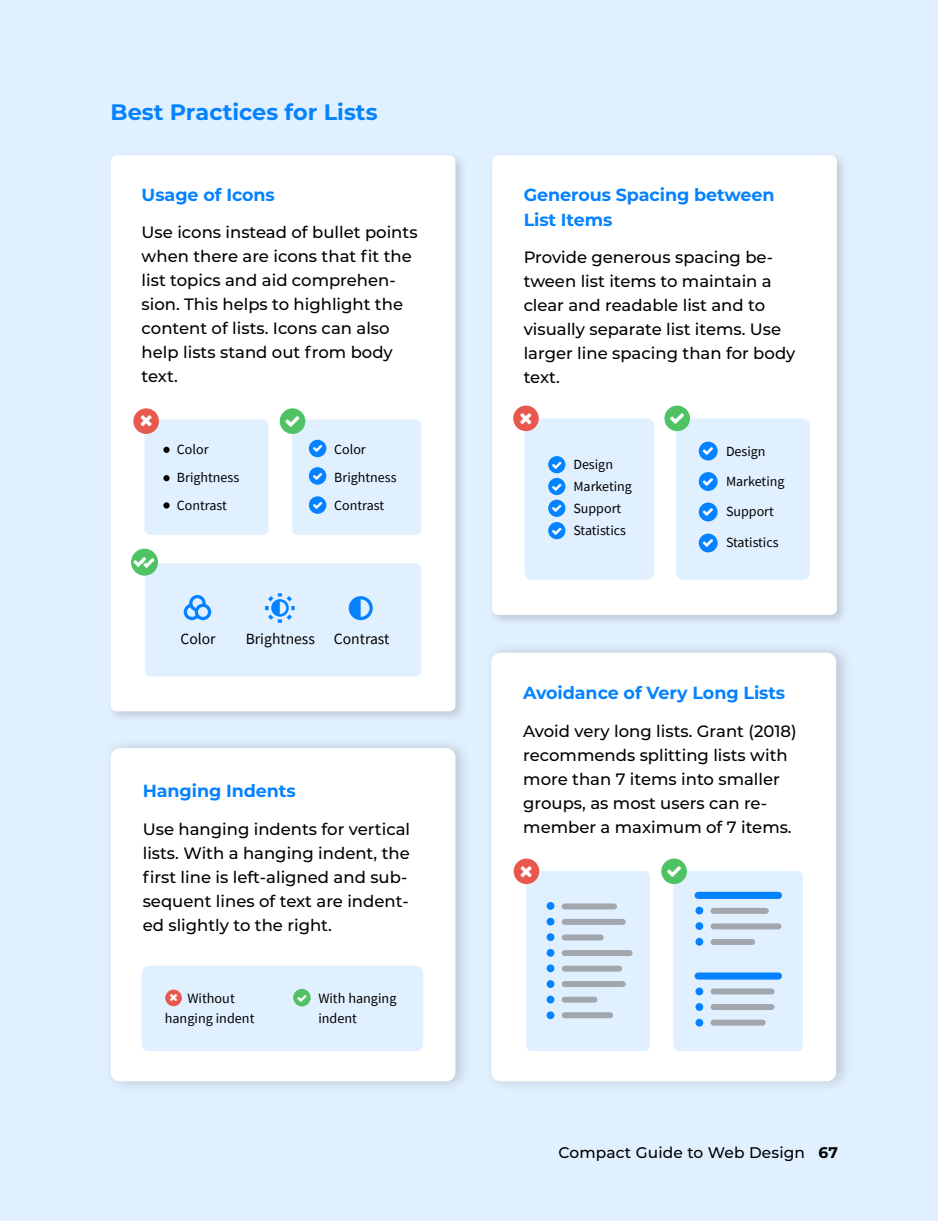
<style>
.page{position:relative;width:938px;height:1221px;background:#e1f0ff}
.page>*{position:absolute;margin:0;border:0;box-sizing:border-box;transform-origin:0 0}
.Nebenüberschrift{font:700 22.4px "Montserrat";color:#0582ff}
.Überschrift_Card{font:700 17.5px/24.8px "Montserrat";letter-spacing:-.005em;color:#0582ff}
.Fließtext_Cards{font:500 16.45px/24px "Montserrat";color:#000}
.Abbildungstext{font:15.58px "Source Sans Pro";color:#000}
.Seitentitel_Fusszeil{font:500 15.4px "Montserrat";letter-spacing:.01em;color:#000}
.Seitenzahl_rechts{font:700 15.4px "Montserrat";color:#000}
.Kreise_mit_Zahlen{font:14.17px/19.8px "Source Sans Pro";color:#000;text-align:center}
.Fließtext{font:14px "Source Sans Pro";color:#000}
.Abbildungstext-2{font:14px "Source Sans Pro";color:#000}
</style>
<div class="page">
<div style="left:488px;top:151px;width:361px;height:476px;background:#000;opacity:.16"></div>
<div style="left:492px;top:155px;width:345px;height:460px;background:#fff;border-radius:6px"></div>
<div style="left:106px;top:151px;width:361px;height:572px;background:#000;opacity:.16"></div>
<div style="left:111px;top:155px;width:344px;height:556px;background:#fff;border-radius:6px"></div>
<div style="left:483px;top:640px;width:370px;height:453px;background:#000;opacity:.18"></div>
<div style="left:491px;top:653px;width:345px;height:428px;background:#fff;border-radius:9px"></div>
<div style="left:102px;top:736px;width:370px;height:358px;background:#000;opacity:.18"></div>
<div style="left:111px;top:748px;width:344px;height:333px;background:#fff;border-radius:9px"></div>
<div style="left:144px;top:419px;width:124px;height:116px;background:#e1f0ff;border-radius:6px"></div>
<div style="left:292px;top:419px;width:129px;height:116px;background:#e1f0ff;border-radius:6px"></div>
<div style="left:309px;top:440px;width:17px;height:17px;background:#0582ff;border-radius:50%"></div>
<div style="left:309px;top:467px;width:17px;height:18px;background:#0582ff;border-radius:50%"></div>
<div style="left:309px;top:496px;width:17px;height:18px;background:#0582ff;border-radius:50%"></div>
<div style="left:133px;top:408px;width:26px;height:26px;background:#e8584d;border-radius:50%"></div>
<div style="left:163px;top:447px;width:7px;height:6px;background:#000;border-radius:50%"></div>
<div style="left:163px;top:475px;width:7px;height:6px;background:#000;border-radius:50%"></div>
<div style="left:163px;top:502px;width:7px;height:6px;background:#000;border-radius:50%"></div>
<div style="left:145px;top:563px;width:276px;height:113px;background:#e1f0ff;border-radius:6px"></div>
<div style="left:131px;top:549px;width:27px;height:27px;background:#4fc263;border-radius:50%"></div>
<svg style="left:349px;top:596px;width:24px;height:24px"></svg>
<svg style="left:184px;top:595px;width:27px;height:25px"></svg>
<svg style="left:265px;top:593px;width:29px;height:30px"></svg>
<div style="left:142px;top:966px;width:281px;height:85px;background:#e1f0ff;border-radius:7px"></div>
<div style="left:293px;top:989px;width:18px;height:17px;background:#4fc263;border-radius:50%"></div>
<div style="left:165px;top:989px;width:17px;height:17px;background:#e8584d;border-radius:50%"></div>
<div style="left:280px;top:408px;width:25px;height:26px;background:#4fc263;border-radius:50%"></div>
<div style="left:525px;top:418px;width:129px;height:162px;background:#e1f0ff;border-radius:7px"></div>
<div style="left:675px;top:418px;width:135px;height:162px;background:#e1f0ff;border-radius:7px"></div>
<div style="left:698px;top:442px;width:19px;height:18px;background:#0582ff;border-radius:50%"></div>
<div style="left:698px;top:472px;width:19px;height:19px;background:#0582ff;border-radius:50%"></div>
<div style="left:698px;top:503px;width:19px;height:18px;background:#0582ff;border-radius:50%"></div>
<div style="left:513px;top:406px;width:26px;height:25px;background:#e8584d;border-radius:50%"></div>
<div style="left:664px;top:406px;width:26px;height:25px;background:#4fc263;border-radius:50%"></div>
<div style="left:698px;top:534px;width:19px;height:18px;background:#0582ff;border-radius:50%"></div>
<div style="left:548px;top:456px;width:17px;height:17px;background:#0582ff;border-radius:50%"></div>
<div style="left:548px;top:478px;width:17px;height:17px;background:#0582ff;border-radius:50%"></div>
<div style="left:548px;top:500px;width:17px;height:17px;background:#0582ff;border-radius:50%"></div>
<div style="left:548px;top:522px;width:17px;height:17px;background:#0582ff;border-radius:50%"></div>
<div style="left:526px;top:871px;width:124px;height:180px;background:#e1f0ff;border-radius:6px"></div>
<div style="left:673px;top:871px;width:129px;height:180px;background:#e1f0ff;border-radius:6px"></div>
<div style="left:513px;top:858px;width:26px;height:26px;background:#e8584d;border-radius:50%"></div>
<div style="left:546px;top:902px;width:8px;height:8px;background:#0582ff;border-radius:50%"></div>
<div style="left:546px;top:933px;width:8px;height:8px;background:#0582ff;border-radius:50%"></div>
<div style="left:661px;top:858px;width:26px;height:26px;background:#4fc263;border-radius:50%"></div>
<div style="left:546px;top:918px;width:8px;height:7px;background:#0582ff;border-radius:50%"></div>
<div style="left:564px;top:903px;width:50px;height:6px;background:#a2a7ad"></div>
<div style="left:564px;top:919px;width:59px;height:6px;background:#a2a7ad"></div>
<div style="left:564px;top:934px;width:36px;height:6px;background:#a2a7ad"></div>
<div style="left:564px;top:950px;width:65px;height:6px;background:#a2a7ad"></div>
<div style="left:564px;top:965px;width:55px;height:7px;background:#a2a7ad"></div>
<div style="left:564px;top:981px;width:59px;height:6px;background:#a2a7ad"></div>
<div style="left:564px;top:996px;width:30px;height:7px;background:#a2a7ad"></div>
<div style="left:564px;top:1012px;width:46px;height:6px;background:#a2a7ad"></div>
<div style="left:546px;top:964px;width:8px;height:8px;background:#0582ff;border-radius:50%"></div>
<div style="left:546px;top:949px;width:8px;height:8px;background:#0582ff;border-radius:50%"></div>
<div style="left:546px;top:996px;width:8px;height:7px;background:#0582ff;border-radius:50%"></div>
<div style="left:546px;top:980px;width:8px;height:8px;background:#0582ff;border-radius:50%"></div>
<div style="left:546px;top:1011px;width:8px;height:8px;background:#0582ff;border-radius:50%"></div>
<div style="left:695px;top:922px;width:8px;height:8px;background:#0582ff;border-radius:50%"></div>
<div style="left:695px;top:907px;width:8px;height:7px;background:#0582ff;border-radius:50%"></div>
<div style="left:698px;top:892px;width:80px;height:7px;background:#0582ff"></div>
<div style="left:713px;top:908px;width:53px;height:6px;background:#a2a7ad"></div>
<div style="left:713px;top:923px;width:65px;height:6px;background:#a2a7ad"></div>
<div style="left:713px;top:939px;width:39px;height:6px;background:#a2a7ad"></div>
<div style="left:698px;top:972px;width:80px;height:7px;background:#0582ff"></div>
<div style="left:713px;top:988px;width:58px;height:6px;background:#a2a7ad"></div>
<div style="left:713px;top:1004px;width:58px;height:6px;background:#a2a7ad"></div>
<div style="left:713px;top:1019px;width:49px;height:6px;background:#a2a7ad"></div>
<div style="left:695px;top:938px;width:8px;height:8px;background:#0582ff;border-radius:50%"></div>
<div style="left:695px;top:1003px;width:8px;height:8px;background:#0582ff;border-radius:50%"></div>
<div style="left:695px;top:987px;width:8px;height:8px;background:#0582ff;border-radius:50%"></div>
<div style="left:695px;top:1019px;width:8px;height:7px;background:#0582ff;border-radius:50%"></div>
<p class="Nebenüberschrift" style="left:111px;top:96px;width:268px">Best Practices for Lists</p>
<p class="Überschrift_Card" style="left:142px;top:181px;width:135px">Usage of Icons</p>
<p class="Fließtext_Cards" style="left:142px;top:220px;width:277px">Use icons instead of bullet points when there are icons that fit the list topics and aid comprehen&shy;sion. This helps to highlight the content of lists. Icons can also help lists stand out from body text.</p>
<p class="Abbildungstext-2" style="left:177px;top:441px;width:33px">Color</p>
<p class="Abbildungstext-2" style="left:177px;top:469px;width:64px">Brightness</p>
<p class="Abbildungstext-2" style="left:177px;top:497px;width:51px">Contrast</p>
<p class="Abbildungstext-2" style="left:334px;top:440px;width:33px">Color</p>
<p class="Abbildungstext-2" style="left:334px;top:468px;width:64px">Brightness</p>
<p class="Abbildungstext-2" style="left:334px;top:496px;width:51px">Contrast</p>
<p class="Abbildungstext" style="left:180px;top:628px;width:37px">Color</p>
<p class="Abbildungstext" style="left:246px;top:628px;width:71px">Brightness</p>
<p class="Abbildungstext" style="left:334px;top:628px;width:57px">Contrast</p>
<p class="Überschrift_Card" style="left:143px;top:778px;width:154px">Hanging Indents</p>
<p class="Fließtext_Cards" style="left:143px;top:817px;width:269px">Use hanging indents for vertical lists. With a hanging indent, the first line is left-aligned and sub&shy;sequent lines of text are indent&shy;ed slightly to the right.</p>
<p class="Kreise_mit_Zahlen" style="left:165px;top:988px;width:91px">Without hanging indent</p>
<p class="Kreise_mit_Zahlen" style="left:318px;top:988px;width:80px;text-align:left">With hanging indent</p>
<p class="Überschrift_Card" style="left:523px;top:181px;width:252px">Generous Spacing between<br>List Items</p>
<p class="Fließtext_Cards" style="left:523px;top:245px;width:273px">Provide generous spacing be&shy;tween list items to maintain a clear and readable list and to visually separate list items. Use larger line spacing than for body text.</p>
<p class="Fließtext" style="left:573px;top:456px;width:41px">Design</p>
<p class="Fließtext" style="left:573px;top:478px;width:60px">Marketing</p>
<p class="Fließtext" style="left:573px;top:500px;width:49px">Support</p>
<p class="Fließtext" style="left:573px;top:521px;width:54px">Statistics</p>
<p class="Fließtext" style="left:726px;top:442px;width:41px">Design</p>
<p class="Fließtext" style="left:726px;top:472px;width:60px">Marketing</p>
<p class="Fließtext" style="left:726px;top:503px;width:49px">Support</p>
<p class="Fließtext" style="left:726px;top:533px;width:54px">Statistics</p>
<p class="Überschrift_Card" style="left:523px;top:680px;width:263px">Avoidance of Very Long Lists</p>
<p class="Fließtext_Cards" style="left:523px;top:718px;width:275px">Avoid very long lists. Grant (2018) recommends splitting lists with more than 7 items into smaller groups, as most users can re&shy;member a maximum of 7 items.</p>
<p class="Seitentitel_Fusszeil" style="left:558px;top:1142px;width:248px">Compact Guide to Web Design</p>
<p class="Seitenzahl_rechts" style="left:818px;top:1142px;width:21px">67</p>
<p class="Seitenzahl_rechts" style="left:819px;top:1142px;width:20px">23</p>
</div>
